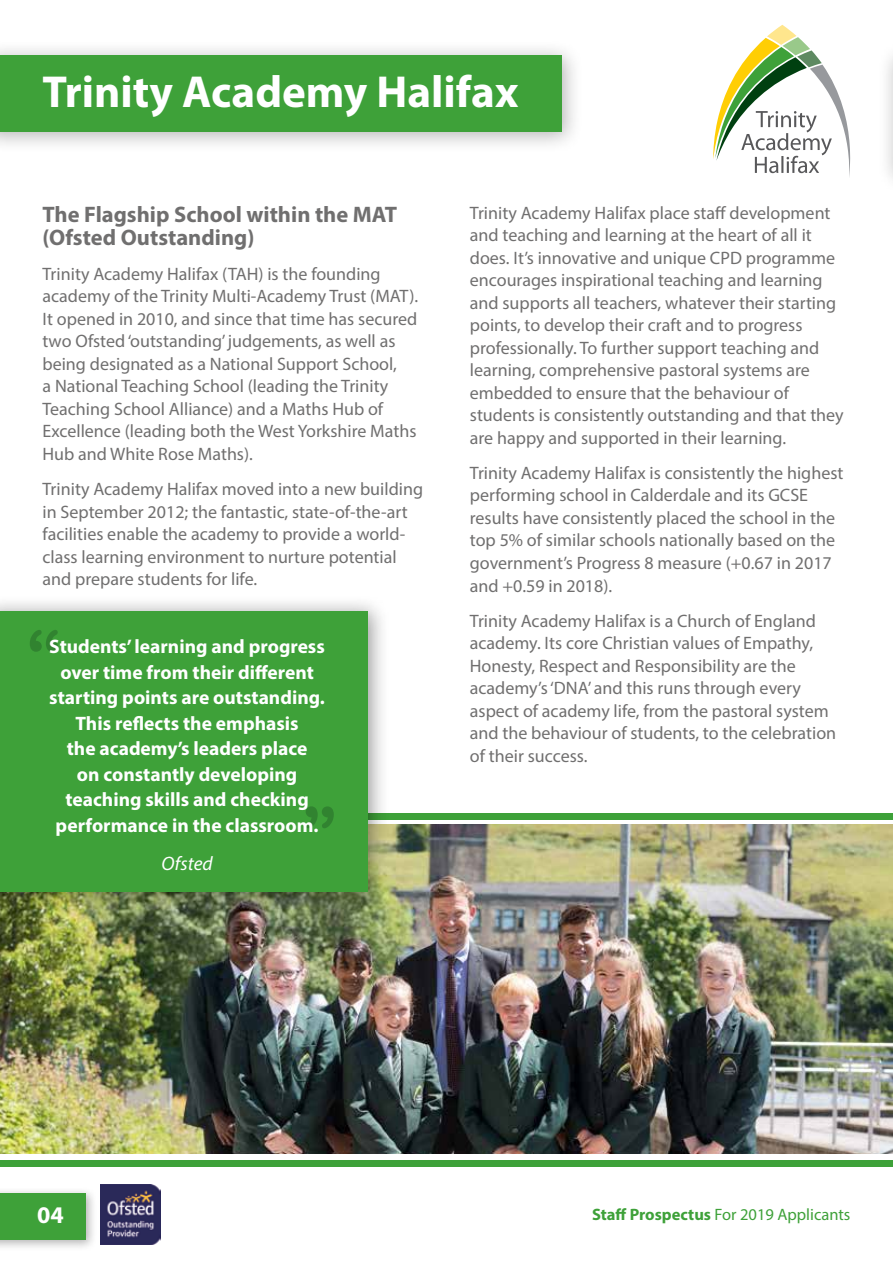
<style>
.page{position:relative;width:893px;height:1263px;background:#fff}
.page>*{position:absolute;margin:0;border:0;box-sizing:border-box;transform-origin:0 0}
.t1{font:700 45px "Myriad Pro";color:#fff}
.t2{font:700 24px "Myriad Pro";color:#fff}
.t3{font:700 22.5px/22.5px "Myriad Pro";color:#706f6f}
.t4{font:700 19.5px/25.5px "Myriad Pro";color:#fff;text-align:center}
.t5{font:italic 19.5px "Myriad Pro";color:#fff}
.t6{font:18px/22.5px "Myriad Pro";color:#706f6f}
.t7{font:16.5px "Myriad Pro";color:#3ea139}
.s1{font-weight:700}
</style>
<div class="page">
<img style="left:0;top:825px;width:893px;height:329px">
<svg style="left:713px;top:25px;width:137px;height:152px"></svg>
<div style="left:877px;top:40px;width:16px;height:155px;background:#000;opacity:.3"></div>
<hr style="left:892px;top:56px;width:1px;height:117px;background:#0b82c5">
<div style="left:0;top:40px;width:583px;height:114px;background:#000;opacity:.3"></div>
<div style="left:0;top:55px;width:561px;height:77px;background:#3ea139"></div>
<div style="left:0;top:1187px;width:97px;height:65px;background:#000;opacity:.3"></div>
<div style="left:0;top:1193px;width:85px;height:46px;background:#3ea139"></div>
<img style="left:101px;top:1184px;width:59px;height:60px">
<div style="left:0;top:813px;width:893px;height:7px;background:#3ea139"></div>
<div style="left:0;top:1160px;width:893px;height:7px;background:#3ea139"></div>
<div style="left:0;top:595px;width:390px;height:318px;background:#000;opacity:.4"></div>
<div style="left:0;top:611px;width:368px;height:280px;background:#3ea139"></div>
<svg style="left:30px;top:630px;width:28px;height:22px"></svg>
<svg style="left:306px;top:806px;width:28px;height:22px"></svg>
<h1 class="t1" style="left:43px;top:63px;width:477px">Trinity Academy Halifax</h1>
<p class="t3" style="left:43px;top:202px;width:356px">The Flagship School within the MAT (Ofsted Outstanding)</p>
<p class="t6" style="left:43px;top:262px;width:377px">Trinity Academy Halifax (TAH) is the founding academy of the Trinity Multi-Academy Trust (MAT).<br>It opened in 2010, and since that time has secured two Ofsted ‘outstanding’ judgements, as well as being designated as a National Support School,<br>a National Teaching School (leading the Trinity Teaching School Alliance) and a Maths Hub of Excellence (leading both the West Yorkshire Maths Hub and White Rose Maths).</p>
<p class="t6" style="left:43px;top:477px;width:382px">Trinity Academy Halifax moved into a new building in September 2012; the fantastic, state-of-the-art facilities enable the academy to provide a world&shy;class learning environment to nurture potential and prepare students for life.</p>
<p class="t4" style="left:49px;top:633px;width:277px">Students’ learning and progress over time from their different starting points are outstanding.<br>This reflects the emphasis<br>the academy’s leaders place<br>on constantly developing teaching skills and checking performance in the classroom.</p>
<p class="t5" style="left:161px;top:851px;width:53px">Ofsted</p>
<p class="t6" style="left:470px;top:201px;width:375px">Trinity Academy Halifax place staff development and teaching and learning at the heart of all it does. It’s innovative and unique CPD programme encourages inspirational teaching and learning and supports all teachers, whatever their starting points, to develop their craft and to progress professionally. To further support teaching and learning, comprehensive pastoral systems are embedded to ensure that the behaviour of students is consistently outstanding and that they are happy and supported in their learning.</p>
<p class="t6" style="left:470px;top:461px;width:375px">Trinity Academy Halifax is consistently the highest performing school in Calderdale and its GCSE results have consistently placed the school in the top 5% of similar schools nationally based on the government’s Progress 8 measure (+0.67 in 2017 and +0.59 in 2018).</p>
<p class="t6" style="left:470px;top:609px;width:368px">Trinity Academy Halifax is a Church of England academy. Its core Christian values of Empathy, Honesty, Respect and Responsibility are the academy’s ‘DNA’ and this runs through every aspect of academy life, from the pastoral system and the behaviour of students, to the celebration of their success.</p>
<h2 class="t2" style="left:37px;top:1199px;width:28px">04</h2>
<p class="t7" style="left:592px;top:1205px;width:260px"><span class="s1">Staff Prospectus</span> For 2019 Applicants</p>
</div>
